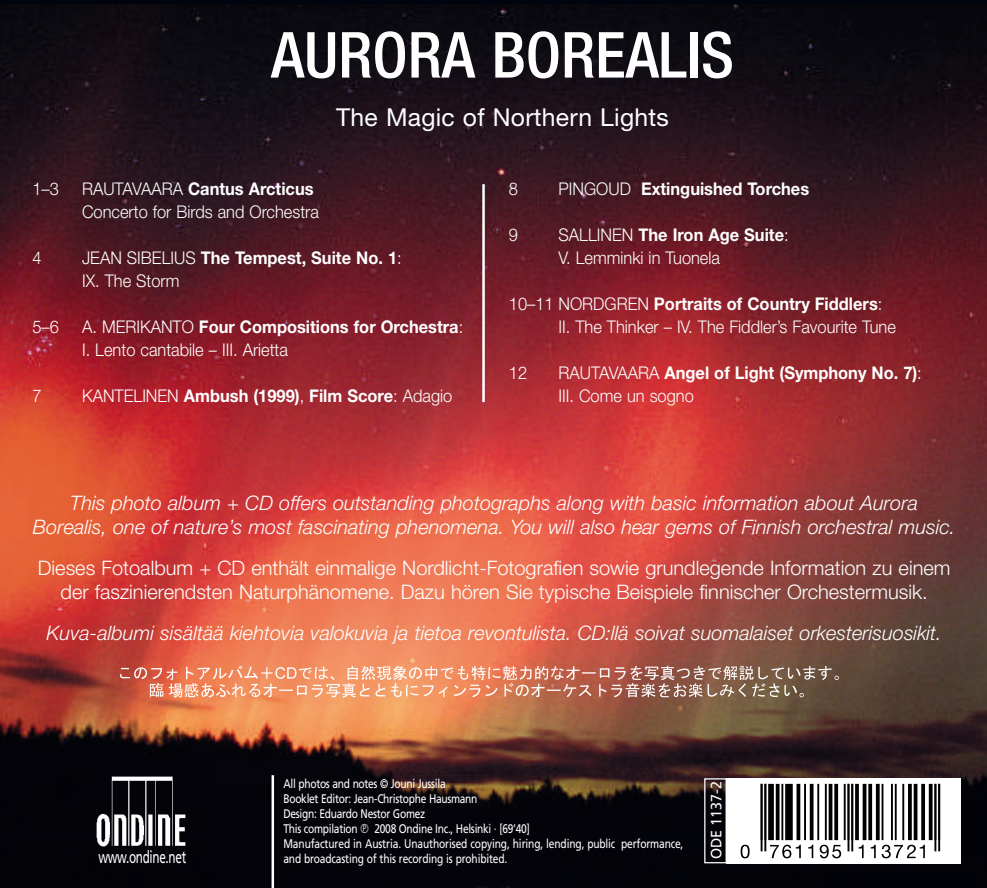
<style>
.page{position:relative;width:987px;height:888px;background:#fff}
.page>*{position:absolute;margin:0;border:0;box-sizing:border-box;transform-origin:0 0}
.t1{font:500 condensed 63.5px "Helvetica Neue";color:#fff}
.t2{font:24.75px "Helvetica Neue";letter-spacing:.01em;color:#fff}
.t3{font:italic 300 20px/24px "Helvetica Neue";color:#fff;text-align:center}
.t4{font:300 20px/24px "Helvetica Neue";color:#fff;text-align:center}
.t5{font:300 17.5px/23px "Helvetica Neue";color:#fff;scale:.94 1}
.t6{font:700 17.5px "Helvetica Neue";color:#fff;scale:.94 1}
.t7{font:17.25px "Frutiger";letter-spacing:-.03em;color:#fff;scale:.68 1}
.t8{font:15px "Frutiger";color:#fff;scale:.95 1}
.t9{font:12.5px/15px "Frutiger";letter-spacing:-.03em;color:#fff;scale:.82 1}
.s1{font-weight:700}
.s2{font-weight:300}
.s3{font-family:"Circle Frame"}
</style>
<div class="page">
<img style="left:0;top:4px;width:987px;height:884px">
<hr style="left:271px;top:775px;width:3px;height:113px;background:#fff">
<div style="left:726px;top:778px;width:234px;height:85px;background:#fff"></div>
<svg style="left:740px;top:844px;width:9px;height:14px"></svg>
<svg style="left:760px;top:784px;width:180px;height:74px"></svg>
<div style="left:704px;top:778px;width:23px;height:85px;border:1px solid #fff"></div>
<img style="left:97px;top:776px;width:88px;height:71px">
<hr style="left:482px;top:184px;width:3px;height:218px;background:#fff">
<img style="left:120px;top:665px;width:719px;height:32px">
<hr style="left:0;top:0;width:987px;height:4px;background:#00040f">
<h1 class="t1" style="left:271px;top:32px;width:464px">AURORA BOREALIS</h1>
<h2 class="t2" style="left:336px;top:103px;width:334px">The Magic of Northern Lights</h2>
<p class="t5" style="left:32px;top:177px;width:30px">1–3</p>
<p class="t5" style="left:82px;top:177px;width:254px">RAUTAVAARA <span class="s1">Cantus Arcticus<br></span>Concerto for Birds and Orchestra</p>
<p class="t5" style="left:32px;top:246px;width:11px">4</p>
<p class="t5" style="left:82px;top:246px;width:341px">JEAN SIBELIUS <span class="s1">The Tempest, Suite No. 1</span>:<br>IX. The Storm</p>
<p class="t5" style="left:32px;top:316px;width:30px">5–6</p>
<p class="t5" style="left:82px;top:316px;width:407px">A. MERIKANTO <span class="s1">Four Compositions for Orchestra</span>:<br>I. Lento cantabile – III. Arietta</p>
<p class="t5" style="left:32px;top:385px;width:11px">7</p>
<p class="t6" style="left:82px;top:390px;width:395px"><span class="s2">KANTELINEN</span> Ambush (1999)<span class="s2">,</span> Film Score<span class="s2">: Adagio</span></p>
<p class="t5" style="left:509px;top:177px;width:11px">8</p>
<p class="t6" style="left:558px;top:183px;width:268px"><span class="s2">PINGOUD</span> Extinguished Torches</p>
<p class="t5" style="left:509px;top:224px;width:11px">9</p>
<p class="t5" style="left:558px;top:224px;width:246px">SALLINEN <span class="s1">The Iron Age Suite</span>:<br>V. Lemminki in Tuonela</p>
<p class="t5" style="left:558px;top:293px;width:360px;text-indent:-50px">10–11 NORDGREN <span class="s1">Portraits of Country Fiddlers</span>:<br>II. The Thinker – IV. The Fiddler’s Favourite Tune</p>
<p class="t5" style="left:509px;top:362px;width:21px">12</p>
<p class="t5" style="left:558px;top:362px;width:388px">RAUTAVAARA <span class="s1">Angel of Light (Symphony No. 7)</span>:<br>III. Come un sogno</p>
<p class="t3" style="left:33px;top:493px;width:924px">This photo album + CD offers outstanding photographs along with basic information about Aurora<br>Borealis, one of nature’s most fascinating phenomena. You will also hear gems of Finnish orchestral music.</p>
<p class="t4" style="left:38px;top:556px;width:914px">Dieses Fotoalbum + CD enthält einmalige Nordlicht-Fotografien sowie grundlegende Information zu einem der faszinierendsten Naturphänomene. Dazu hören Sie typische Beispiele finnischer Orchestermusik.</p>
<p class="t3" style="left:47px;top:622px;width:896px">Kuva-albumi sisältää kiehtovia valokuvia ja tietoa revontulista. CD:llä soivat suomalaiset orkesterisuosikit.</p>
<p class="t9" style="left:283px;top:776px;width:489px">All photos and notes © Jouni Jussila<br>Booklet Editor: Jean-Christophe Hausmann<br>Design: Eduardo Nestor Gomez<br>This compilation <span class="s3">P</span> 2008 Ondine Inc., Helsinki · [69’40]<br>Manufactured in Austria. Unauthorised copying, hiring, lending, public performance,</p>
<p class="t7" style="left:98px;top:847px;width:131px">www.ondine.net</p>
<p class="t9" style="left:283px;top:851px;width:274px">and broadcasting of this recording is prohibited.</p>
<p class="t8" style="left:707px;top:859px;width:84px;rotate:-90deg">ODE 1137-2</p>
</div>
